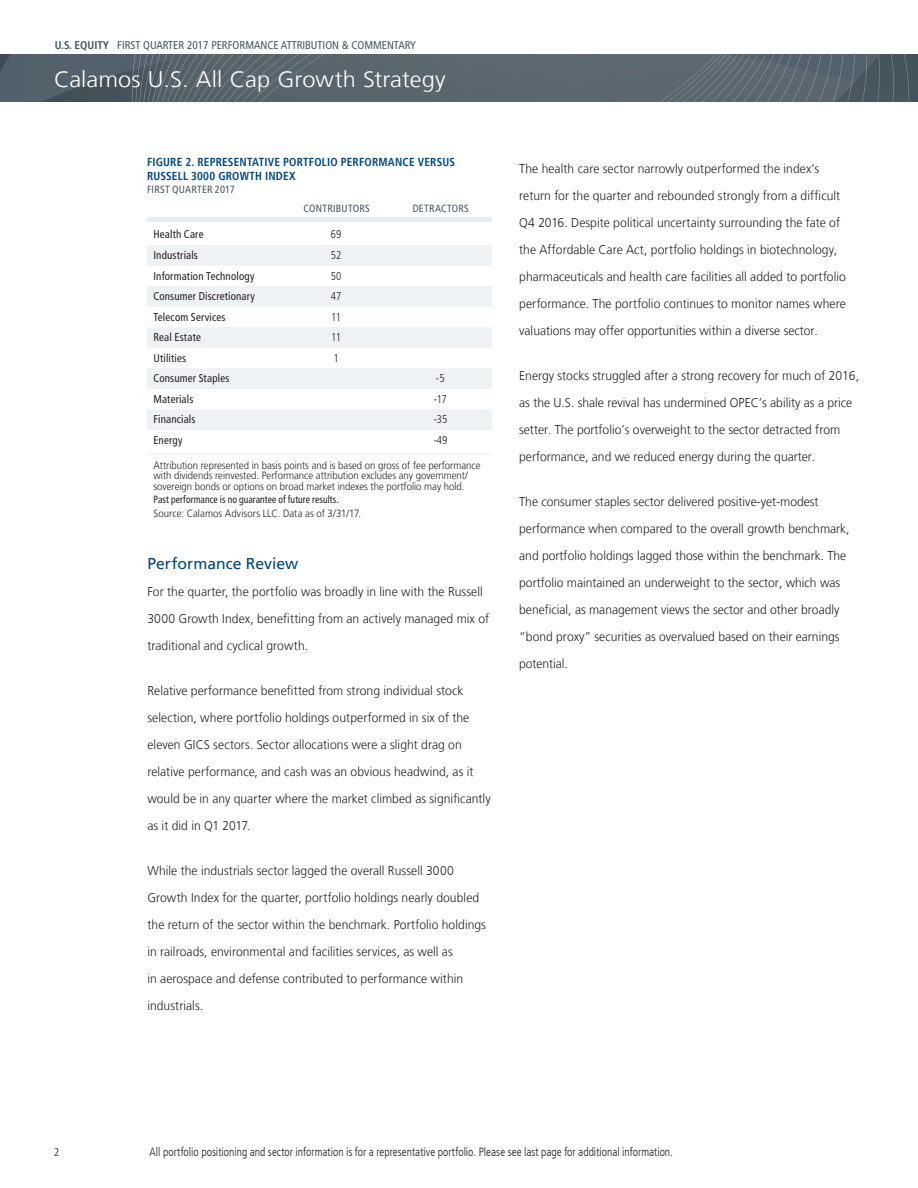
<style>
.page{position:relative;width:918px;height:1188px;background:#fff}
.page>*{position:absolute;margin:0;border:0;box-sizing:border-box;transform-origin:0 0}
.t1{font:300 22.5px "Frutiger LT";color:#fff;scale:1.05 1}
.t2{font:15.75px "Frutiger LT";color:#00467e}
.t3{font:300 12.75px/27px "Frutiger LT";color:#231f20;scale:.95 1}
.t4{font:300 condensed 12px "Frutiger LT";color:#231f20;scale:.95 1}
.t5{font:700 condensed 11.7px/13.5px "Frutiger LT";letter-spacing:.02em;color:#00467e}
.t6{font:condensed 11.25px/20.5px "Frutiger LT";letter-spacing:.015em;color:#231f20}
.t7{font:condensed 11.25px "Frutiger LT";color:#45555f}
.t8{font:11.25px/20.5px "Frutiger LT47 Light Cn";letter-spacing:-.025em;color:#231f20;text-align:justify}
.t9{font:300 condensed 11.25px "Frutiger LT";color:#231f20}
.t10{font:300 10.5px/10.5px "Frutiger LT";color:#231f20;scale:.91 1}
.t11{font:condensed 10.5px "Frutiger LT";letter-spacing:.005em;color:#231f20;scale:.91 1}
.t12{font:condensed 10.5px "Frutiger LT";letter-spacing:.02em;color:#45555f}
.s1{font-weight:700}
.s2{font-family:"Frutiger LT";font-stretch:condensed}
</style>
<div class="page">
<svg style="left:0;top:54px;width:918px;height:47px;background:#57646c"></svg>
<div style="left:147px;top:217px;width:345px;height:5px;background:#e7edf2"></div>
<svg style="left:147px;top:245px;width:345px;height:185px;fill:#eef2f5"></svg>
<hr style="left:147px;top:454px;width:137px;height:1px;background:#e7edf2">
<hr style="left:284px;top:454px;width:98px;height:1px;background:#e7edf2">
<hr style="left:382px;top:454px;width:110px;height:1px;background:#e7edf2">
<p class="t7" style="left:55px;top:39px;width:363px"><span class="s1">U.S. EQUITY</span> FIRST QUARTER 2017 PERFORMANCE ATTRIBUTION &amp; COMMENTARY</p>
<h1 class="t1" style="left:54px;top:66px;width:375px">Calamos U.S. All Cap Growth Strategy</h1>
<p class="t5" style="left:147px;top:155px;width:310px">FIGURE 2. REPRESENTATIVE PORTFOLIO PERFORMANCE VERSUS<br>RUSSELL 3000 GROWTH INDEX</p>
<p class="t12" style="left:147px;top:184px;width:89px">FIRST QUARTER 2017</p>
<p class="t12" style="left:304px;top:202px;width:68px">CONTRIBUTORS</p>
<p class="t12" style="left:413px;top:202px;width:58px">DETRACTORS</p>
<p class="t6" style="left:153px;top:224px;width:52px">Health Care</p>
<p class="t9" style="left:331px;top:227px;width:12px">69</p>
<p class="t6" style="left:153px;top:245px;width:46px">Industrials</p>
<p class="t9" style="left:331px;top:249px;width:12px">52</p>
<p class="t6" style="left:153px;top:265px;width:103px">Information Technology</p>
<p class="t9" style="left:331px;top:269px;width:12px">50</p>
<p class="t6" style="left:153px;top:286px;width:103px">Consumer Discretionary</p>
<p class="t8" style="left:331px;top:286px;width:12px">47</p>
<p class="t6" style="left:153px;top:306px;width:74px">Telecom Services</p>
<p class="t8" style="left:331px;top:307px;width:11px">11</p>
<p class="t6" style="left:153px;top:327px;width:49px">Real Estate</p>
<p class="t8" style="left:331px;top:327px;width:11px">11</p>
<p class="t6" style="left:153px;top:348px;width:34px">Utilities</p>
<p class="t8" style="left:334px;top:348px;width:7px">1</p>
<p class="t6" style="left:153px;top:368px;width:77px">Consumer Staples</p>
<p class="t8" style="left:436px;top:368px;width:10px">-5</p>
<p class="t6" style="left:153px;top:389px;width:43px">Materials<br>Financials<br>Energy</p>
<p class="t8" style="left:434px;top:389px;width:15px"><span class="s2">-</span>17 <span class="s2">-</span>35 <span class="s2">-</span>49</p>
<p class="t10" style="left:153px;top:460px;width:361px">Attribution represented in basis points and is based on gross of fee performance with dividends reinvested. Performance attribution excludes any government/ sovereign bonds or options on broad market indexes the portfolio may hold.</p>
<p class="t11" style="left:153px;top:494px;width:205px">Past performance is no guarantee of future results.</p>
<p class="t10" style="left:153px;top:508px;width:230px">Source: Calamos Advisors LLC. Data as of 3/31/17.</p>
<p class="t2" style="left:147px;top:554px;width:152px">Performance Review</p>
<p class="t3" style="left:147px;top:578px;width:361px">For the quarter, the portfolio was broadly in line with the Russell<br>3000 Growth Index, benefitting from an actively managed mix of traditional and cyclical growth.</p>
<p class="t3" style="left:147px;top:677px;width:363px">Relative performance benefitted from strong individual stock selection, where portfolio holdings outperformed in six of the eleven GICS sectors. Sector allocations were a slight drag on relative performance, and cash was an obvious headwind, as it would be in any quarter where the market climbed as significantly as it did in Q1 2017.</p>
<p class="t3" style="left:147px;top:857px;width:358px">While the industrials sector lagged the overall Russell 3000<br>Growth Index for the quarter, portfolio holdings nearly doubled the return of the sector within the benchmark. Portfolio holdings in railroads, environmental and facilities services, as well as<br>in aerospace and defense contributed to performance within industrials.</p>
<p class="t3" style="left:519px;top:155px;width:345px">The health care sector narrowly outperformed the index’s return for the quarter and rebounded strongly from a difficult Q4 2016. Despite political uncertainty surrounding the fate of the Affordable Care Act, portfolio holdings in biotechnology, pharmaceuticals and health care facilities all added to portfolio performance. The portfolio continues to monitor names where valuations may offer opportunities within a diverse sector.</p>
<p class="t3" style="left:519px;top:362px;width:359px">Energy stocks struggled after a strong recovery for much of 2016, as the U.S. shale revival has undermined OPEC’s ability as a price setter. The portfolio’s overweight to the sector detracted from performance, and we reduced energy during the quarter.</p>
<p class="t3" style="left:519px;top:488px;width:349px">The consumer staples sector delivered positive-yet-modest performance when compared to the overall growth benchmark, and portfolio holdings lagged those within the benchmark. The portfolio maintained an underweight to the sector, which was beneficial, as management views the sector and other broadly “bond proxy” securities as overvalued based on their earnings potential.</p>
<p class="t7" style="left:54px;top:1145px;width:7px">2</p>
<p class="t4" style="left:149px;top:1145px;width:553px">All portfolio positioning and sector information is for a representative portfolio. Please see last page for additional information.</p>
</div>
